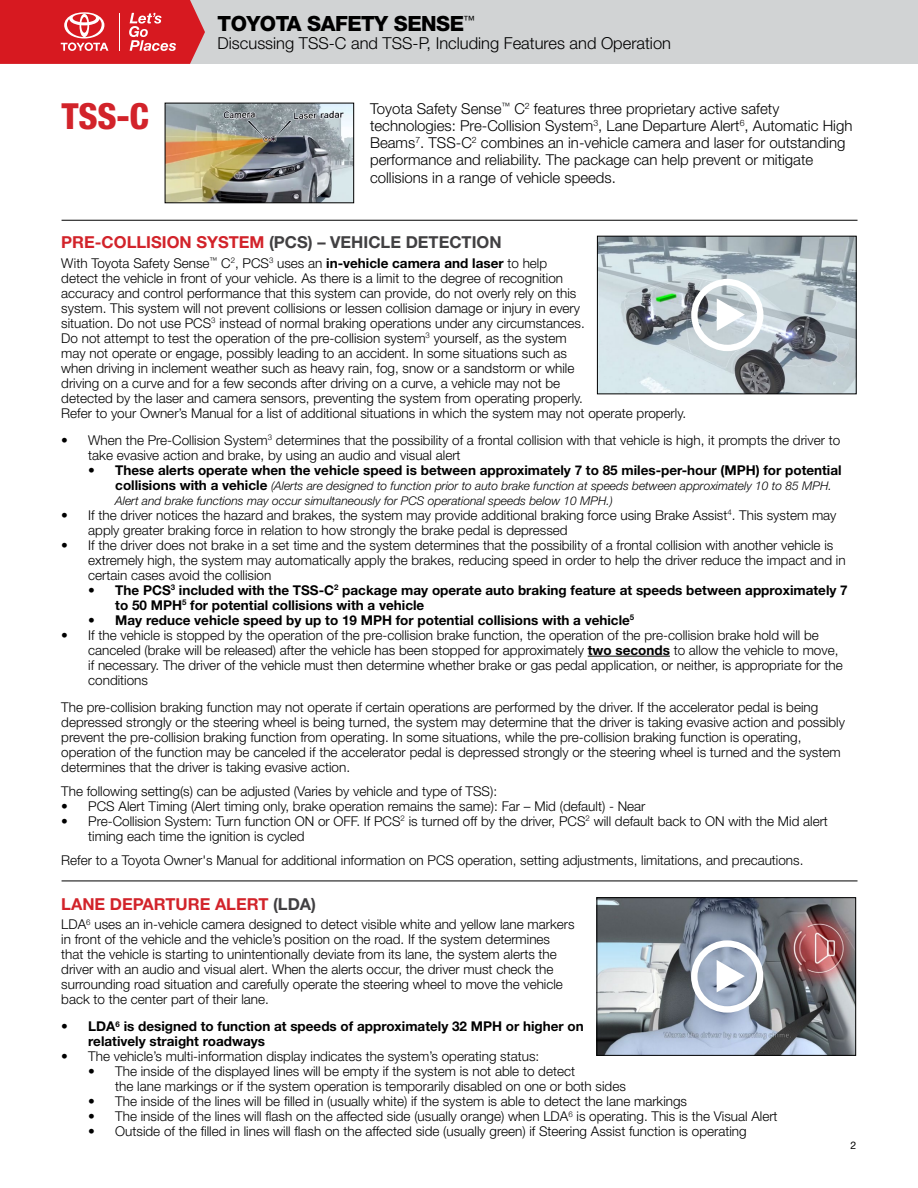
<style>
.page{position:relative;width:918px;height:1188px;background:#fff}
.page>*{position:absolute;margin:0;border:0;box-sizing:border-box;transform-origin:0 0}
.t1{font:800 condensed 36px "Helvetica Neue LT Std";color:#d2232a}
.t2{font:800 21px "Helvetica Neue LT Std";letter-spacing:-.025em;color:#000}
.t3{font:300 16.5px "Helvetica Neue LT Std";color:#000}
.t4{font:700 16.5px "Helvetica Neue LT Std";color:#414042}
.t5{font:700 16.5px "Helvetica Neue LT Std";color:#d2232a}
.t6{font:300 15px/17.2px "Helvetica Neue LT Std";color:#000}
.t7{font:300 13.5px/15px "Helvetica Neue LT Std";color:#000}
.t8{font:700 13.5px/15px "Helvetica Neue LT Std";color:#000}
.t9{font:italic 300 12px/15px "Helvetica Neue LT Std";color:#000}
.t10{font:10.5px "Helvetica Neue LT Std";color:#000}
.s1{color:#d2232a}
.s2{font-weight:700}
.s3{font-weight:700;font-style:normal;font-size:13.5px}
.s4{color:#414042}
</style>
<div class="page">
<div style="left:0;top:0;width:918px;height:64px;background:#d1d3d4"></div>
<svg style="left:0;top:0;width:205px;height:64px;background:#d93238"></svg>
<hr style="left:588px;top:656px;width:82px;height:1px;background:#000">
<img style="left:599px;top:238px;width:255px;height:154px">
<div style="left:597px;top:236px;width:259px;height:158px;border:1px solid #000"></div>
<img style="left:599px;top:899px;width:255px;height:155px">
<div style="left:597px;top:897px;width:259px;height:159px;border:1px solid #000"></div>
<hr style="left:62px;top:881px;width:796px;height:1px;background:#000">
<hr style="left:62px;top:220px;width:796px;height:1px;background:#000">
<svg style="left:691px;top:279px;width:72px;height:72px"></svg>
<svg style="left:691px;top:940px;width:72px;height:73px"></svg>
<img style="left:167px;top:105px;width:185px;height:96px">
<div style="left:165px;top:103px;width:189px;height:100px;border:1px solid #000"></div>
<h1 class="t1" style="left:62px;top:94px;width:89px">TSS-C</h1>
<h2 class="t2" style="left:218px;top:11px;width:259px">TOYOTA SAFETY SENSE<sup>™</sup></h2>
<p class="t3" style="left:218px;top:33px;width:455px">Discussing TSS-C and TSS-P, Including Features and Operation</p>
<p class="t6" style="left:370px;top:99px;width:484px">Toyota Safety Sense<sup>™</sup> C<sup>2</sup> features three proprietary active safety technologies: Pre-Collision System<sup>3</sup>, Lane Departure Alert<sup>6</sup>, Automatic High Beams<sup>7</sup>. TSS-C<sup>2</sup> combines an in-vehicle camera and laser for outstanding performance and reliability. The package can help prevent or mitigate collisions in a range of vehicle speeds.</p>
<p class="t4" style="left:61px;top:232px;width:442px"><span class="s1">PRE-COLLISION SYSTEM</span> (PCS) – VEHICLE DETECTION</p>
<p class="t7" style="left:61px;top:255px;width:626px">With Toyota Safety Sense<sup>™</sup> C<sup>2</sup>, PCS<sup>3</sup> uses an <span class="s2">in-vehicle camera and laser</span> to help<br>detect the vehicle in front of your vehicle. As there is a limit to the degree of recognition<br>accuracy and control performance that this system can provide, do not overly rely on this<br>system. This system will not prevent collisions or lessen collision damage or injury in every<br>situation. Do not use PCS<sup>3</sup> instead of normal braking operations under any circumstances.<br>Do not attempt to test the operation of the pre-collision system<sup>3</sup> yourself, as the system<br>may not operate or engage, possibly leading to an accident. In some situations such as<br>when driving in inclement weather such as heavy rain, fog, snow or a sandstorm or while<br>driving on a curve and for a few seconds after driving on a curve, a vehicle may not be<br>detected by the laser and camera sensors, preventing the system from operating properly.<br>Refer to your Owner’s Manual for a list of additional situations in which the system may not operate properly.</p>
<p class="t7" style="left:88px;top:432px;width:753px;text-indent:-27px">• When the Pre-Collision System<sup>3</sup> determines that the possibility of a frontal collision with that vehicle is high, it prompts the driver to take evasive action and brake, by using an audio and visual alert</p>
<p class="t8" style="left:88px;top:462px;width:755px">• These alerts operate when the vehicle speed is between approximately 7 to 85 miles-per-hour (MPH) for potential</p>
<p class="t9" style="left:115px;top:478px;width:718px"><span class="s3">collisions with a vehicle</span> (Alerts are designed to function prior to auto brake function at speeds between approximately 10 to 85 MPH.<br>Alert and brake functions may occur simultaneously for PCS operational speeds below 10 MPH.)</p>
<p class="t7" style="left:88px;top:507px;width:750px;text-indent:-27px">• If the driver notices the hazard and brakes, the system may provide additional braking force using Brake Assist<sup>4</sup>. This system may apply greater braking force in relation to how strongly the brake pedal is depressed</p>
<p class="t7" style="left:88px;top:537px;width:759px;text-indent:-27px">• If the driver does not brake in a set time and the system determines that the possibility of a frontal collision with another vehicle is extremely high, the system may automatically apply the brakes, reducing speed in order to help the driver reduce the impact and in certain cases avoid the collision</p>
<p class="t8" style="left:115px;top:582px;width:734px;text-indent:-27px">• The PCS<sup>3</sup> included with the TSS-C<sup>2</sup> package may operate auto braking feature at speeds between approximately 7 to 50 MPH<sup>5</sup> for potential collisions with a vehicle</p>
<p class="t8" style="left:88px;top:612px;width:548px">• May reduce vehicle speed by up to 19 MPH for potential collisions with a vehicle<sup>5</sup></p>
<p class="t7" style="left:88px;top:627px;width:756px;text-indent:-27px">• If the vehicle is stopped by the operation of the pre-collision brake function, the operation of the pre-collision brake hold will be canceled (brake will be released) after the vehicle has been stopped for approximately <span class="s2">two seconds</span> to allow the vehicle to move, if necessary. The driver of the vehicle must then determine whether brake or gas pedal application, or neither, is appropriate for the conditions</p>
<p class="t7" style="left:61px;top:699px;width:785px">The pre-collision braking function may not operate if certain operations are performed by the driver. If the accelerator pedal is being depressed strongly or the steering wheel is being turned, the system may determine that the driver is taking evasive action and possibly prevent the pre-collision braking function from operating. In some situations, while the pre-collision braking function is operating, operation of the function may be canceled if the accelerator pedal is depressed strongly or the steering wheel is turned and the system determines that the driver is taking evasive action.</p>
<p class="t7" style="left:61px;top:783px;width:437px">The following setting(s) can be adjusted (Varies by vehicle and type of TSS):</p>
<p class="t7" style="left:61px;top:798px;width:586px">• PCS Alert Timing (Alert timing only, brake operation remains the same): Far – Mid (default) - Near</p>
<p class="t7" style="left:88px;top:813px;width:741px;text-indent:-27px">• Pre-Collision System: Turn function ON or OFF. If PCS<sup>2</sup> is turned off by the driver, PCS<sup>2</sup> will default back to ON with the Mid alert timing each time the ignition is cycled</p>
<p class="t7" style="left:61px;top:852px;width:744px">Refer to a Toyota Owner's Manual for additional information on PCS operation, setting adjustments, limitations, and precautions.</p>
<p class="t5" style="left:61px;top:894px;width:256px">LANE DEPARTURE ALERT <span class="s4">(LDA)</span></p>
<p class="t7" style="left:61px;top:917px;width:515px">LDA<sup>6</sup> uses an in-vehicle camera designed to detect visible white and yellow lane markers in front of the vehicle and the vehicle’s position on the road. If the system determines that the vehicle is starting to unintentionally deviate from its lane, the system alerts the driver with an audio and visual alert. When the alerts occur, the driver must check the surrounding road situation and carefully operate the steering wheel to move the vehicle back to the center part of their lane.</p>
<p class="t8" style="left:88px;top:1019px;width:497px;text-indent:-27px">• LDA<sup>6</sup> is designed to function at speeds of approximately 32 MPH or higher on relatively straight roadways</p>
<p class="t7" style="left:61px;top:1049px;width:480px">• The vehicle’s multi-information display indicates the system’s operating status:</p>
<p class="t7" style="left:115px;top:1064px;width:512px;text-indent:-27px">• The inside of the displayed lines will be empty if the system is not able to detect<br>the lane markings or if the system operation is temporarily disabled on one or both sides</p>
<p class="t7" style="left:88px;top:1094px;width:600px">• The inside of the lines will be filled in (usually white) if the system is able to detect the lane markings</p>
<p class="t7" style="left:88px;top:1109px;width:691px">• The inside of the lines will flash on the affected side (usually orange) when LDA<sup>6</sup> is operating. This is the Visual Alert</p>
<p class="t7" style="left:88px;top:1124px;width:660px">• Outside of the filled in lines will flash on the affected side (usually green) if Steering Assist function is operating</p>
<p class="t10" style="left:851px;top:1139px;width:7px">2</p>
</div>
